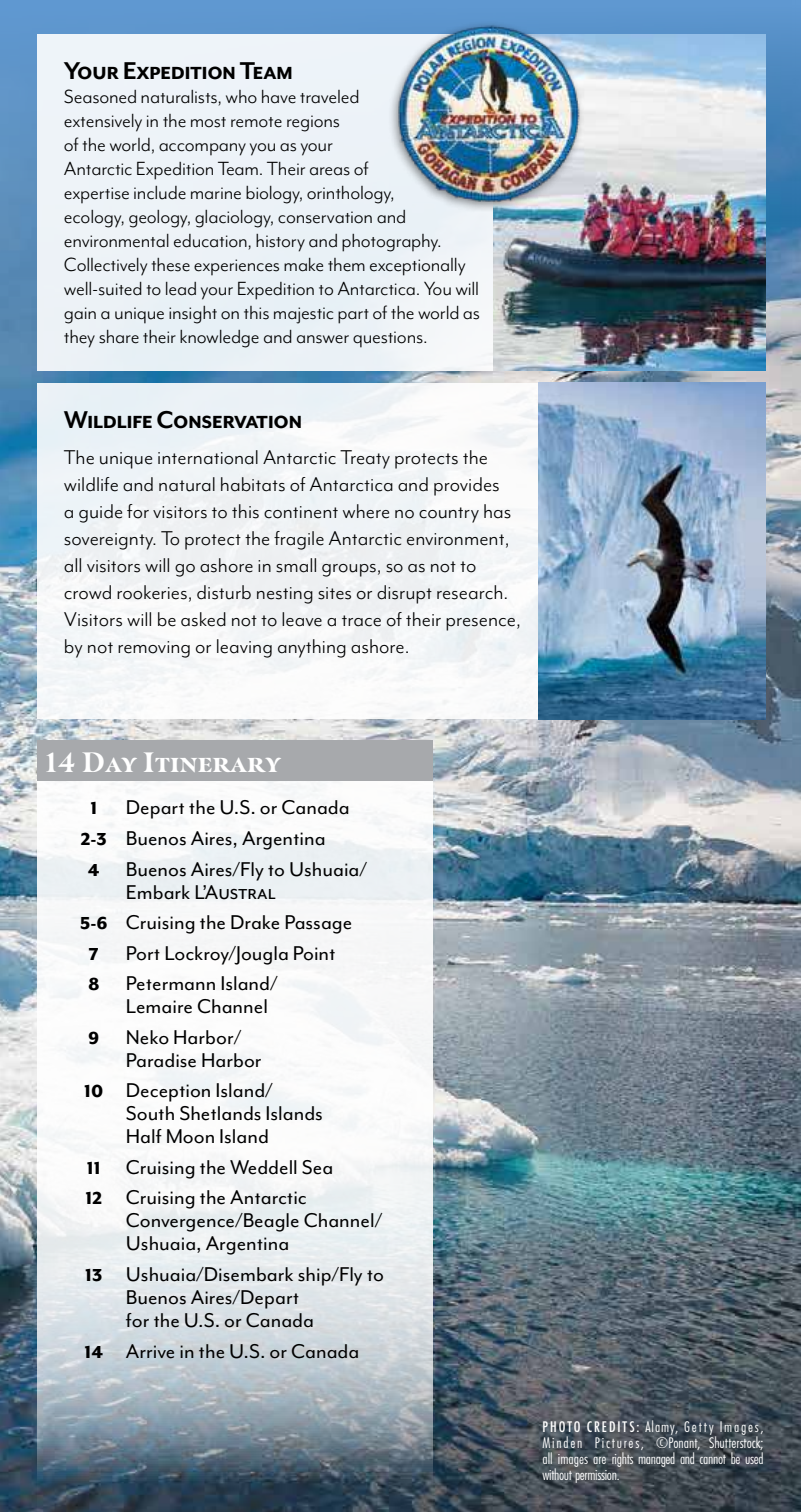
<style>
.page{position:relative;width:801px;height:1512px;background:#fff}
.page>*{position:absolute;margin:0;border:0;box-sizing:border-box;transform-origin:0 0}
.t1{font:700 28px "Mr Eaves Mod OT";letter-spacing:-.02em;color:#000}
.t2{font:700 28px "Masqualero";letter-spacing:.025em;color:#fff}
.t3{font:23px/23px "Mr Eaves Mod OT";color:#000}
.t4{font:23px/27px "Mr Eaves Mod OT";color:#000}
.t5{font:22px/24px "Mr Eaves Mod OT";letter-spacing:-.01em;color:#000}
.t6{font:16px/16px "Futura PT Cond";letter-spacing:-.02em;color:#fff;text-align:justify}
.s1{font-weight:800;font-size:20px}
.s2{font-weight:500}
</style>
<div class="page">
<img style="left:0;top:0;width:801px;height:1512px">
<svg style="left:37px;top:781px;width:396px;height:731px"></svg>
<div style="left:37px;top:741px;width:396px;height:40px;background:#a7a9ac"></div>
<div style="left:37px;top:34px;width:729px;height:336px;background:#edf2f7"></div>
<img style="left:493px;top:34px;width:273px;height:336px">
<div style="left:388px;top:20px;width:197px;height:193px;background:#000;opacity:.46"></div>
<img style="left:397px;top:22px;width:185px;height:182px">
<div style="left:37px;top:384px;width:729px;height:335px;background:#f1f4f7"></div>
<img style="left:538px;top:383px;width:228px;height:336px">
<p class="t1" style="left:64px;top:55px;width:231px">Your Expedition Team</p>
<p class="t5" style="left:64px;top:84px;width:418px">Seasoned naturalists, who have traveled<br>extensively in the most remote regions<br>of the world, accompany you as your<br>Antarctic Expedition Team. Their areas of<br>expertise include marine biology, orinthology,<br>ecology, geology, glaciology, conservation and environmental education, history and photography.<br>Collectively these experiences make them exceptionally well‑suited to lead your Expedition to Antarctica. You will gain a unique insight on this majestic part of the world as they share their knowledge and answer questions.</p>
<p class="t1" style="left:64px;top:404px;width:240px">Wildlife Conservation</p>
<p class="t4" style="left:64px;top:444px;width:459px">The unique international Antarctic Treaty protects the wildlife and natural habitats of Antarctica and provides<br>a guide for visitors to this continent where no country has sovereignty. To protect the fragile Antarctic environment, all visitors will go ashore in small groups, so as not to crowd rookeries, disturb nesting sites or disrupt research.<br>Visitors will be asked not to leave a trace of their presence, by not removing or leaving anything ashore.</p>
<p class="t2" style="left:46px;top:745px;width:236px">14 Day Itinerary</p>
<p class="t3" style="left:90px;top:796px;width:261px"><span class="s1">1</span> Depart the U.S. or Canada</p>
<p class="t3" style="left:81px;top:826px;width:246px"><span class="s1">2-3</span> Buenos Aires, Argentina</p>
<p class="t3" style="left:88px;top:857px;width:281px"><span class="s1">4</span> Buenos Aires/Fly to Ushuaia/</p>
<p class="t3" style="left:126px;top:880px;width:151px">Embark L’Austral</p>
<p class="t3" style="left:80px;top:911px;width:274px"><span class="s1">5-6</span> Cruising the Drake Passage</p>
<p class="t3" style="left:89px;top:941px;width:248px"><span class="s1">7</span> Port Lockroy/Jougla Point</p>
<p class="t3" style="left:88px;top:972px;width:191px"><span class="s1">8</span> Petermann Island/</p>
<p class="t3" style="left:88px;top:991px;width:181px;line-height:30.6px;text-indent:38px">Lemaire Channel<br><span class="s1">9</span> Neko Harbor/</p>
<p class="t3" style="left:84px;top:1044px;width:190px;line-height:30.6px;text-indent:42px">Paradise Harbor<br><span class="s1">10</span> Deception Island/</p>
<p class="t3" style="left:126px;top:1102px;width:199px">South Shetlands Islands<br>Half Moon Island</p>
<p class="t3" style="left:86px;top:1152px;width:249px;line-height:30.6px"><span class="s1">11</span> Cruising the Weddell Sea<br><span class="s1">12</span> Cruising the Antarctic</p>
<p class="t3" style="left:126px;top:1209px;width:258px">Convergence/Beagle Channel/<br>Ushuaia, Argentina</p>
<p class="t3" style="left:126px;top:1263px;width:260px;text-indent:-41px"><span class="s1">13</span> Ushuaia/Disembark ship/Fly to<br>Buenos Aires/Depart<br>for the U.S. or Canada</p>
<p class="t3" style="left:84px;top:1339px;width:276px"><span class="s1">14</span> Arrive in the U.S. or Canada</p>
<p class="t6" style="left:543px;top:1419px;width:223px"><span class="s2">PHOTO CREDITS:</span> Alamy, Getty Images, Minden Pictures, ©Ponant, Shutterstock; all images are rights managed and cannot be used without permission.</p>
</div>
